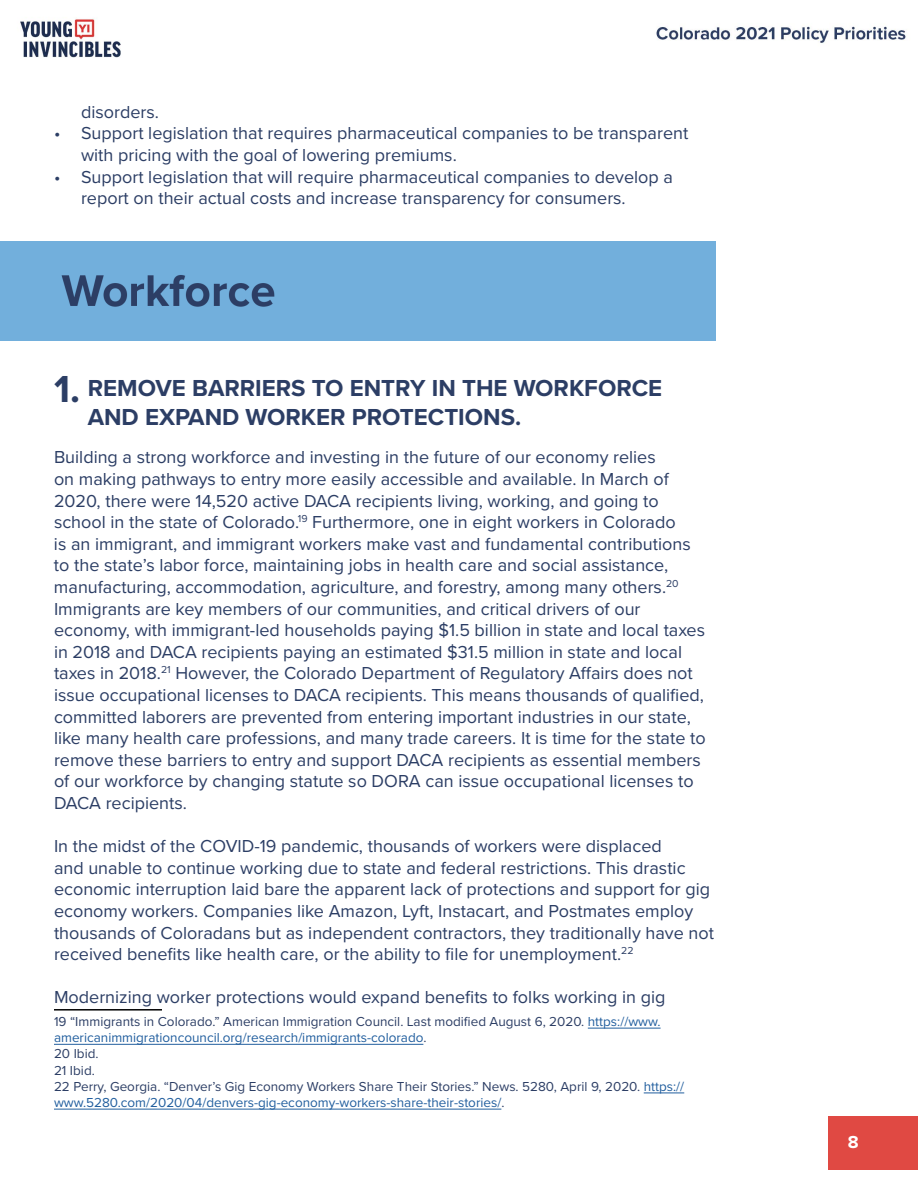
<style>
.page{position:relative;width:918px;height:1188px;background:#fff}
.page>*{position:absolute;margin:0;border:0;box-sizing:border-box;transform-origin:0 0}
.t1{font:700 24px/28.8px "Proxima Nova";color:#2c3e65}
.t2{font:18px/21.6px "Proxima Nova";color:#2c3e65}
.t3{font:700 18px "Proxima Nova";color:#fff}
.t4{font:13.5px/16.2px "Proxima Nova";color:#2c3e65}
.s1{font-size:39px}
.s2{color:#215e9e}
</style>
<div class="page">
<img style="left:0;top:19px;width:906px;height:1091px">
<hr style="left:54px;top:1009px;width:108px;height:2px;background:#000">
<hr style="left:588px;top:1028px;width:73px;height:1px;background:#215e9e">
<hr style="left:54px;top:1044px;width:369px;height:1px;background:#215e9e">
<hr style="left:644px;top:1093px;width:40px;height:1px;background:#215e9e">
<hr style="left:54px;top:1109px;width:447px;height:1px;background:#215e9e">
<div style="left:828px;top:1116px;width:90px;height:54px;background:#e04943"></div>
<div style="left:0;top:242px;width:716px;height:99px;background:#72afdc"></div>
<p class="t2" style="left:81px;top:100px;width:79px">disorders.</p>
<p class="t2" style="left:81px;top:122px;width:609px;text-indent:-27px">• Support legislation that requires pharmaceutical companies to be transparent with pricing with the goal of lowering premiums.</p>
<p class="t2" style="left:81px;top:165px;width:594px;text-indent:-27px">• Support legislation that will require pharmaceutical companies to develop a report on their actual costs and increase transparency for consumers.</p>
<h1 class="t1" style="left:88px;top:373px;width:576px;text-indent:-34px"><span class="s1">1.</span> REMOVE BARRIERS TO ENTRY IN THE WORKFORCE<br>AND EXPAND WORKER PROTECTIONS.</h1>
<p class="t2" style="left:54px;top:446px;width:653px">Building a strong workforce and investing in the future of our economy relies<br>on making pathways to entry more easily accessible and available. In March of 2020, there were 14,520 active DACA recipients living, working, and going to school in the state of Colorado.<sup>19</sup> Furthermore, one in eight workers in Colorado<br>is an immigrant, and immigrant workers make vast and fundamental contributions to the state’s labor force, maintaining jobs in health care and social assistance, manufacturing, accommodation, agriculture, and forestry, among many others.<sup>20<br></sup>Immigrants are key members of our communities, and critical drivers of our economy, with immigrant-led households paying $1.5 billion in state and local taxes in 2018 and DACA recipients paying an estimated $31.5 million in state and local taxes in 2018.<sup>21</sup> However, the Colorado Department of Regulatory Affairs does not issue occupational licenses to DACA recipients. This means thousands of qualified, committed laborers are prevented from entering important industries in our state, like many health care professions, and many trade careers. It is time for the state to remove these barriers to entry and support DACA recipients as essential members of our workforce by changing statute so DORA can issue occupational licenses to DACA recipients.</p>
<p class="t2" style="left:54px;top:835px;width:662px">In the midst of the COVID-19 pandemic, thousands of workers were displaced<br>and unable to continue working due to state and federal restrictions. This drastic economic interruption laid bare the apparent lack of protections and support for gig economy workers. Companies like Amazon, Lyft, Instacart, and Postmates employ thousands of Coloradans but as independent contractors, they traditionally have not received benefits like health care, or the ability to file for unemployment.<sup>22</sup></p>
<p class="t2" style="left:54px;top:986px;width:613px">Modernizing worker protections would expand benefits to folks working in gig</p>
<p class="t4" style="left:54px;top:1013px;width:632px">19 “Immigrants in Colorado.” American Immigration Council. Last modified August 6, 2020. <span class="s2">https://www. americanimmigrationcouncil.org/research/immigrants-colorado</span>.<br>20 Ibid.<br>21 Ibid.<br>22 Perry, Georgia. “Denver’s Gig Economy Workers Share Their Stories.” News. 5280, April 9, 2020. <span class="s2">https:// www.5280.com/2020/04/denvers-gig-economy-workers-share-their-stories/</span>.</p>
<p class="t3" style="left:848px;top:1129px;width:12px">8</p>
</div>
